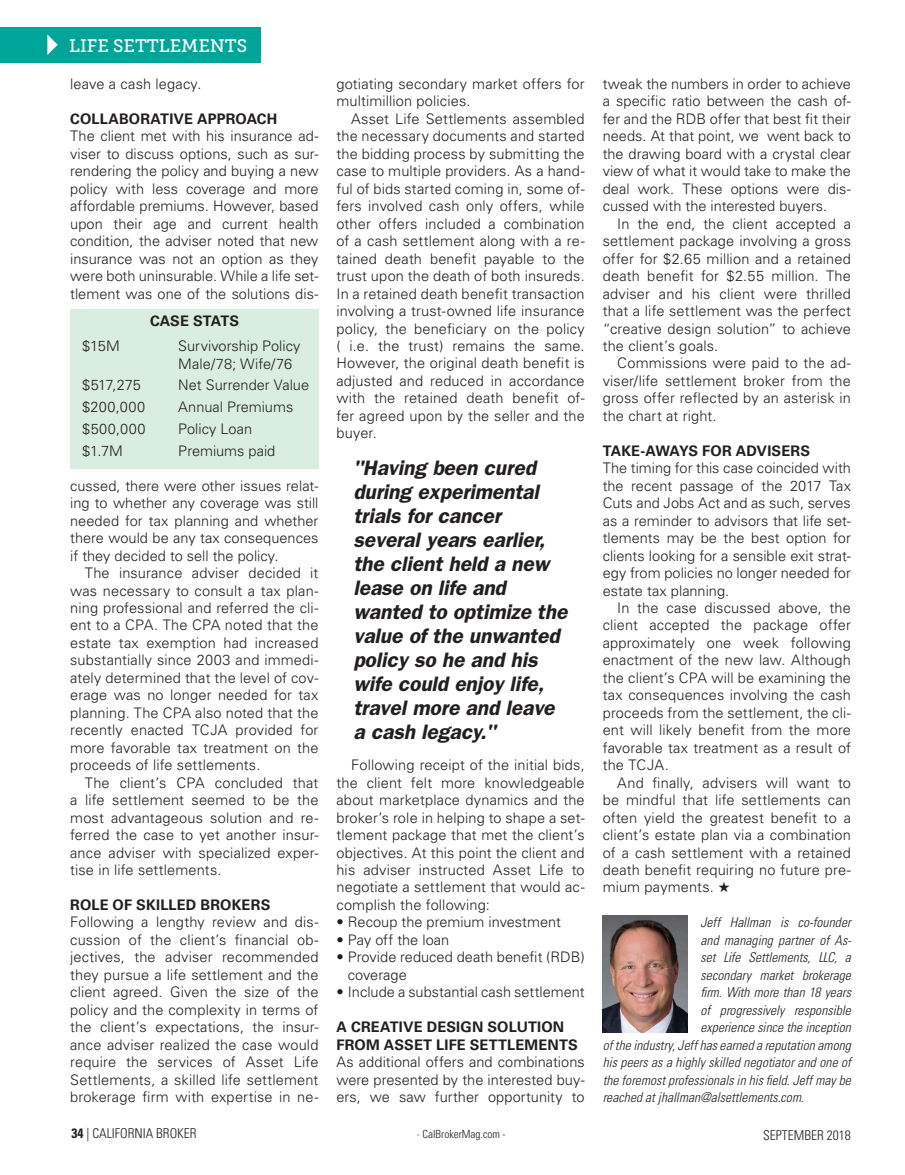
<style>
.page{position:relative;width:905px;height:1175px;background:#fff}
.page>*{position:absolute;margin:0;border:0;box-sizing:border-box;transform-origin:0 0}
.PullQuote{font:italic 600 21px/24px "Franklin Gothic";letter-spacing:-.005em;color:#231f20}
.t1{font:18px "Museo Slab 500";color:#fff}
.Body_text{font:300 14.55px/17.4px "Univers LT Std";letter-spacing:.01em;color:#231f20;text-align:justify}
.Body_text_after_Sect{font:300 14.55px/17.4px "Univers LT Std";color:#231f20;text-align:justify}
.Section_Header{font:700 14.55px/17.4px "Univers LT Std";letter-spacing:.01em;color:#231f20}
.About_the_author{font:italic 300 condensed 13.5px "Univers LT Std";letter-spacing:.005em;color:#231f20}
.URL{font:300 condensed 13.5px "Univers LT Std";color:#231f20}
.URL-2{font:300 condensed 11.25px "Univers LT Std";color:#231f20}
.s1{font-weight:700}
.s2{color:#636366}
</style>
<div class="page">
<div style="left:0;top:27px;width:82px;height:36px;background:#00a59a"></div>
<div style="left:56px;top:27px;width:205px;height:36px;background:#00a59a"></div>
<svg style="left:47px;top:34px;width:11px;height:21px"></svg>
<div style="left:70px;top:309px;width:248px;height:160px;background:#daede1"></div>
<img style="left:602px;top:915px;width:85px;height:117px">
<p class="t1" style="left:69px;top:35px;width:180px">LIFE SETTLEMENTS</p>
<p class="Body_text" style="left:70px;top:75px;width:133px">leave a cash legacy.</p>
<p class="Section_Header" style="left:70px;top:110px;width:209px">COLLABORATIVE APPROACH</p>
<p class="Body_text_after_Sect" style="left:70px;top:127px;width:250px">The client met with his insurance ad&shy;viser to discuss options, such as sur&shy;rendering the policy and buying a new policy with less coverage and more affordable premiums. However, based upon their age and current health condition, the adviser noted that new insurance was not an option as they were both uninsurable. While a life set&shy;tlement was one of the solutions dis-</p>
<p class="Section_Header" style="left:150px;top:312px;width:91px">CASE STATS</p>
<p class="Body_text" style="left:82px;top:337px;width:39px">$15M</p>
<p class="Body_text" style="left:178px;top:337px;width:124px">Survivorship Policy</p>
<p class="Body_text" style="left:178px;top:355px;width:115px">Male/78; Wife/76</p>
<p class="Body_text" style="left:82px;top:376px;width:60px">$517,275</p>
<p class="Body_text" style="left:178px;top:376px;width:132px">Net Surrender Value</p>
<p class="Body_text" style="left:82px;top:398px;width:64px">$200,000</p>
<p class="Body_text" style="left:178px;top:398px;width:116px">Annual Premiums</p>
<p class="Body_text" style="left:82px;top:420px;width:65px">$500,000</p>
<p class="Body_text" style="left:178px;top:420px;width:75px">Policy Loan</p>
<p class="Body_text" style="left:82px;top:442px;width:42px">$1.7M</p>
<p class="Body_text" style="left:178px;top:442px;width:99px">Premiums paid</p>
<p class="Body_text_after_Sect" style="left:70px;top:477px;width:250px">cussed, there were other issues relat&shy;ing to whether any coverage was still needed for tax planning and whether there would be any tax consequences if they decided to sell the policy.</p>
<p class="Body_text" style="left:70px;top:564px;width:250px;text-indent:15px">The insurance adviser decided it was necessary to consult a tax plan&shy;ning professional and referred the cli&shy;ent to a CPA. The CPA noted that the estate tax exemption had increased substantially since 2003 and immedi&shy;ately determined that the level of cov&shy;erage was no longer needed for tax planning. The CPA also noted that the recently enacted TCJA provided for more favorable tax treatment on the proceeds of life settlements.</p>
<p class="Body_text" style="left:70px;top:773px;width:250px;text-indent:15px">The client’s CPA concluded that a life settlement seemed to be the most advantageous solution and re&shy;ferred the case to yet another insur&shy;ance adviser with specialized exper&shy;tise in life settlements.</p>
<p class="Section_Header" style="left:70px;top:896px;width:202px">ROLE OF SKILLED BROKERS</p>
<p class="Body_text_after_Sect" style="left:70px;top:913px;width:250px">Following a lengthy review and dis&shy;cussion of the client’s financial ob&shy;jectives, the adviser recommended they pursue a life settlement and the client agreed. Given the size of the policy and the complexity in terms of the client’s expectations, the insur&shy;ance adviser realized the case would require the services of Asset Life Settlements, a skilled life settlement brokerage firm with expertise in ne-</p>
<p class="Body_text_after_Sect" style="left:336px;top:75px;width:250px">gotiating secondary market offers for multimillion policies.</p>
<p class="Body_text" style="left:336px;top:110px;width:250px;text-indent:15px">Asset Life Settlements assembled the necessary documents and started the bidding process by submitting the case to multiple providers. As a hand&shy;ful of bids started coming in, some of&shy;fers involved cash only offers, while other offers included a combination of a cash settlement along with a re&shy;tained death benefit payable to the trust upon the death of both insureds.<br>In a retained death benefit transaction involving a trust-owned life insurance policy, the beneficiary on the policy ( i.e. the trust) remains the same.<br>However, the original death benefit is adjusted and reduced in accordance with the retained death benefit of&shy;fer agreed upon by the seller and the buyer.</p>
<p class="PullQuote" style="left:353px;top:456px;width:215px">"Having been cured during experimental trials for cancer several years earlier, the client held a new lease on life and wanted to optimize the value of the unwanted policy so he and his wife could enjoy life, travel more and leave a cash legacy."</p>
<p class="Body_text" style="left:336px;top:756px;width:250px;text-indent:15px">Following receipt of the initial bids, the client felt more knowledgeable about marketplace dynamics and the broker’s role in helping to shape a set&shy;tlement package that met the client’s objectives. At this point the client and his adviser instructed Asset Life to negotiate a settlement that would ac&shy;complish the following:</p>
<p class="Body_text_after_Sect" style="left:336px;top:913px;width:226px">• Recoup the premium investment</p>
<p class="Body_text_after_Sect" style="left:336px;top:931px;width:114px">• Pay off the loan</p>
<p class="Body_text_after_Sect" style="left:348px;top:948px;width:238px;text-indent:-11px">• Provide reduced death benefit (RDB) coverage</p>
<p class="Body_text_after_Sect" style="left:336px;top:983px;width:250px">• Include a substantial cash settlement</p>
<p class="Section_Header" style="left:336px;top:1018px;width:243px">A CREATIVE DESIGN SOLUTION<br>FROM ASSET LIFE SETTLEMENTS</p>
<p class="Body_text_after_Sect" style="left:336px;top:1053px;width:250px">As additional offers and combinations were presented by the interested buy&shy;ers, we saw further opportunity to</p>
<p class="Body_text_after_Sect" style="left:602px;top:75px;width:250px">tweak the numbers in order to achieve a specific ratio between the cash of&shy;fer and the RDB offer that best fit their needs. At that point, we went back to the drawing board with a crystal clear view of what it would take to make the deal work. These options were dis&shy;cussed with the interested buyers.</p>
<p class="Body_text" style="left:602px;top:215px;width:250px;text-indent:15px">In the end, the client accepted a settlement package involving a gross offer for $2.65 million and a retained death benefit for $2.55 million. The adviser and his client were thrilled that a life settlement was the perfect “creative design solution” to achieve the client’s goals.</p>
<p class="Body_text" style="left:602px;top:354px;width:250px;text-indent:15px">Commissions were paid to the ad&shy;viser/life settlement broker from the gross offer reflected by an asterisk in the chart at right.</p>
<p class="Section_Header" style="left:602px;top:442px;width:209px">TAKE-AWAYS FOR ADVISERS</p>
<p class="Body_text_after_Sect" style="left:602px;top:459px;width:250px">The timing for this case coincided with the recent passage of the 2017 Tax Cuts and Jobs Act and as such, serves as a reminder to advisors that life set&shy;tlements may be the best option for clients looking for a sensible exit strat&shy;egy from policies no longer needed for estate tax planning.</p>
<p class="Body_text" style="left:602px;top:599px;width:250px;text-indent:15px">In the case discussed above, the client accepted the package offer approximately one week following enactment of the new law. Although the client’s CPA will be examining the tax consequences involving the cash proceeds from the settlement, the cli&shy;ent will likely benefit from the more favorable tax treatment as a result of the TCJA.</p>
<p class="Body_text" style="left:602px;top:773px;width:250px;text-indent:15px">And finally, advisers will want to be mindful that life settlements can often yield the greatest benefit to a client’s estate plan via a combination of a cash settlement with a retained death benefit requiring no future pre&shy;mium payments. ★</p>
<p class="About_the_author" style="left:700px;top:914px;width:152px">Jeff Hallman is co-founder</p>
<p class="About_the_author" style="left:700px;top:932px;width:152px">and managing partner of As-</p>
<p class="About_the_author" style="left:700px;top:949px;width:152px">set Life Settlements, LLC, a</p>
<p class="About_the_author" style="left:700px;top:967px;width:152px">secondary market brokerage</p>
<p class="About_the_author" style="left:700px;top:984px;width:152px">firm. With more than 18 years</p>
<p class="About_the_author" style="left:700px;top:1001px;width:152px">of progressively responsible</p>
<p class="About_the_author" style="left:700px;top:1019px;width:152px">experience since the inception</p>
<p class="About_the_author" style="left:602px;top:1036px;width:250px">of the industry, Jeff has earned a reputation among</p>
<p class="About_the_author" style="left:602px;top:1054px;width:250px">his peers as a highly skilled negotiator and one of</p>
<p class="About_the_author" style="left:602px;top:1071px;width:250px">the foremost professionals in his field. Jeff may be</p>
<p class="About_the_author" style="left:602px;top:1089px;width:203px">reached at jhallman@alsettlements.com.</p>
<p class="URL" style="left:71px;top:1125px;width:127px"><span class="s1">34</span> | CALIFORNIA BROKER</p>
<p class="URL-2" style="left:417px;top:1127px;width:90px"><span class="s2">-</span> CalBrokerMag.com -</p>
<p class="URL" style="left:763px;top:1127px;width:89px">SEPTEMBER 2018</p>
</div>
